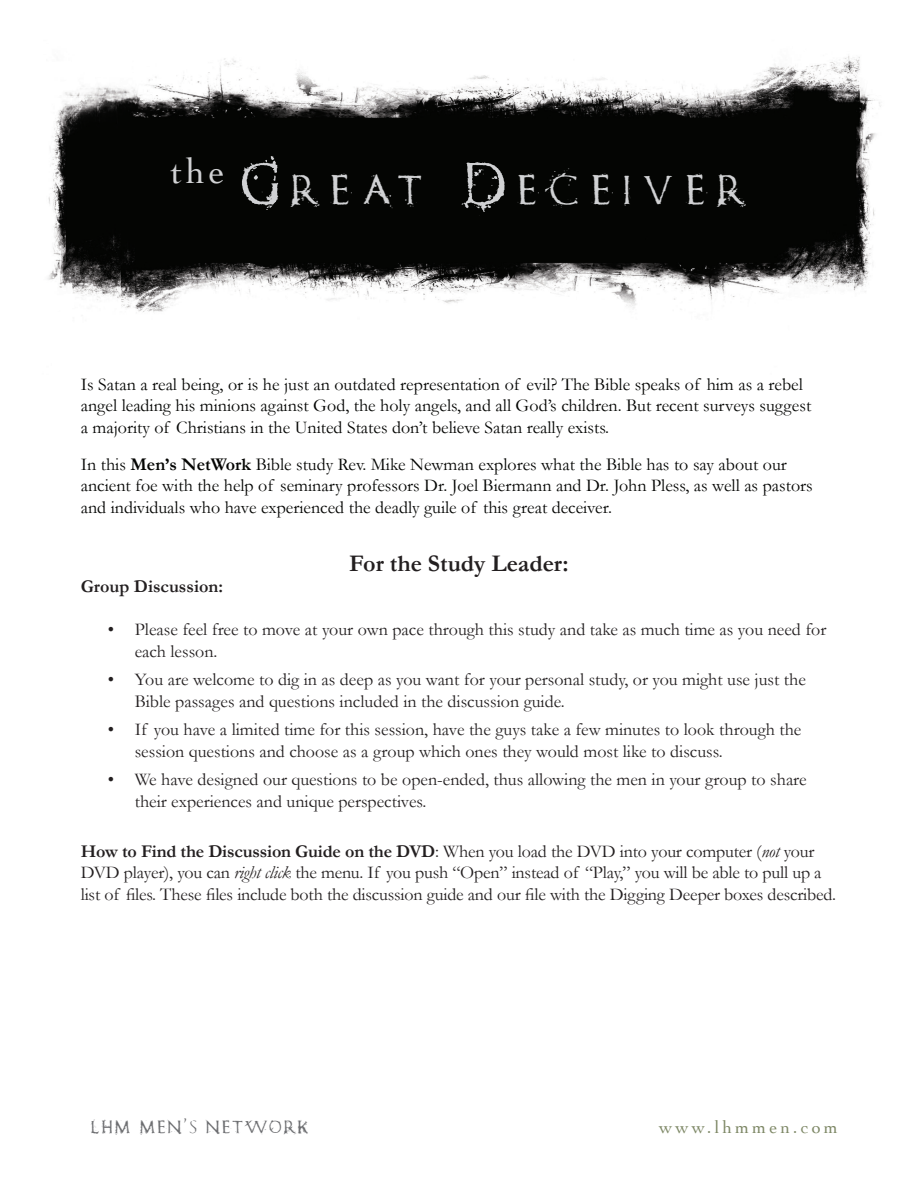
<style>
.page{position:relative;width:918px;height:1188px;background:#fff}
.page>*{position:absolute;margin:0;border:0;box-sizing:border-box;transform-origin:0 0}
.t1{font:42px "Romanum Est";letter-spacing:.3em;color:#d1d2d4}
.t2{font:36px "Cochin";color:#d1d2d4}
.t3{font:700 24px "Garamond";color:#231f20}
.t4{font:18px/21.6px "Garamond";color:#231f20}
.t5{font:18px/21.6px "Garamond";color:#040503}
.t6{font:700 18px "Garamond";color:#231f20}
.t7{font:18px "Romanum Est";letter-spacing:.12em;color:#6c6d70}
.t8{font:18px "Cochin";letter-spacing:.17em;color:#7e8866}
.s1{font-size:63px}
.s2{font-weight:700}
.s3{font-style:italic}
.s4{font-family:"Trajan Pro"}
</style>
<div class="page">
<img style="left:48px;top:56px;width:833px;height:256px">
<h2 class="t2" style="left:171px;top:151px;width:55px">the</h2>
<h1 class="t1" style="left:240px;top:169px;width:506px"><span class="s1">g</span>reat <span class="s1">d</span>eceiver</h1>
<p class="t5" style="left:81px;top:373px;width:732px">Is Satan a real being, or is he just an outdated representation of evil? The Bible speaks of him as a rebel angel leading his minions against God, the holy angels, and all God’s children. But recent surveys suggest a majority of Christians in the United States don’t believe Satan really exists.</p>
<p class="t5" style="left:81px;top:453px;width:734px">In this <span class="s2">Men’s NetWork</span> Bible study Rev. Mike Newman explores what the Bible has to say about our ancient foe with the help of seminary professors Dr. Joel Biermann and Dr. John Pless, as well as pastors and individuals who have experienced the deadly guile of this great deceiver.</p>
<h3 class="t3" style="left:349px;top:549px;width:221px">For the Study Leader:</h3>
<p class="t6" style="left:81px;top:576px;width:144px">Group Discussion:</p>
<p class="t4" style="left:135px;top:619px;width:693px;text-indent:-27px">• Please feel free to move at your own pace through this study and take as much time as you need for each lesson.</p>
<p class="t4" style="left:135px;top:669px;width:673px;text-indent:-27px">• You are welcome to dig in as deep as you want for your personal study, or you might use just the<br>Bible passages and questions included in the discussion guide.</p>
<p class="t4" style="left:135px;top:719px;width:668px;text-indent:-27px">• If you have a limited time for this session, have the guys take a few minutes to look through the session questions and choose as a group which ones they would most like to discuss.</p>
<p class="t4" style="left:135px;top:769px;width:674px;text-indent:-27px">• We have designed our questions to be open-ended, thus allowing the men in your group to share their experiences and unique perspectives.</p>
<p class="t4" style="left:81px;top:840px;width:757px"><span class="s2">How to Find the Discussion Guide on the DVD</span>: When you load the DVD into your computer (<span class="s3">not</span> your<br>DVD player), you can <span class="s3">right click</span> the menu. If you push “Open” instead of “Play,” you will be able to pull up a list of files. These files include both the discussion guide and our file with the Digging Deeper boxes described.</p>
<p class="t7" style="left:91px;top:1118px;width:219px">LHM MEN<span class="s4">’</span>S NETWORK</p>
<p class="t8" style="left:659px;top:1117px;width:180px">www.lhmmen.com</p>
</div>
